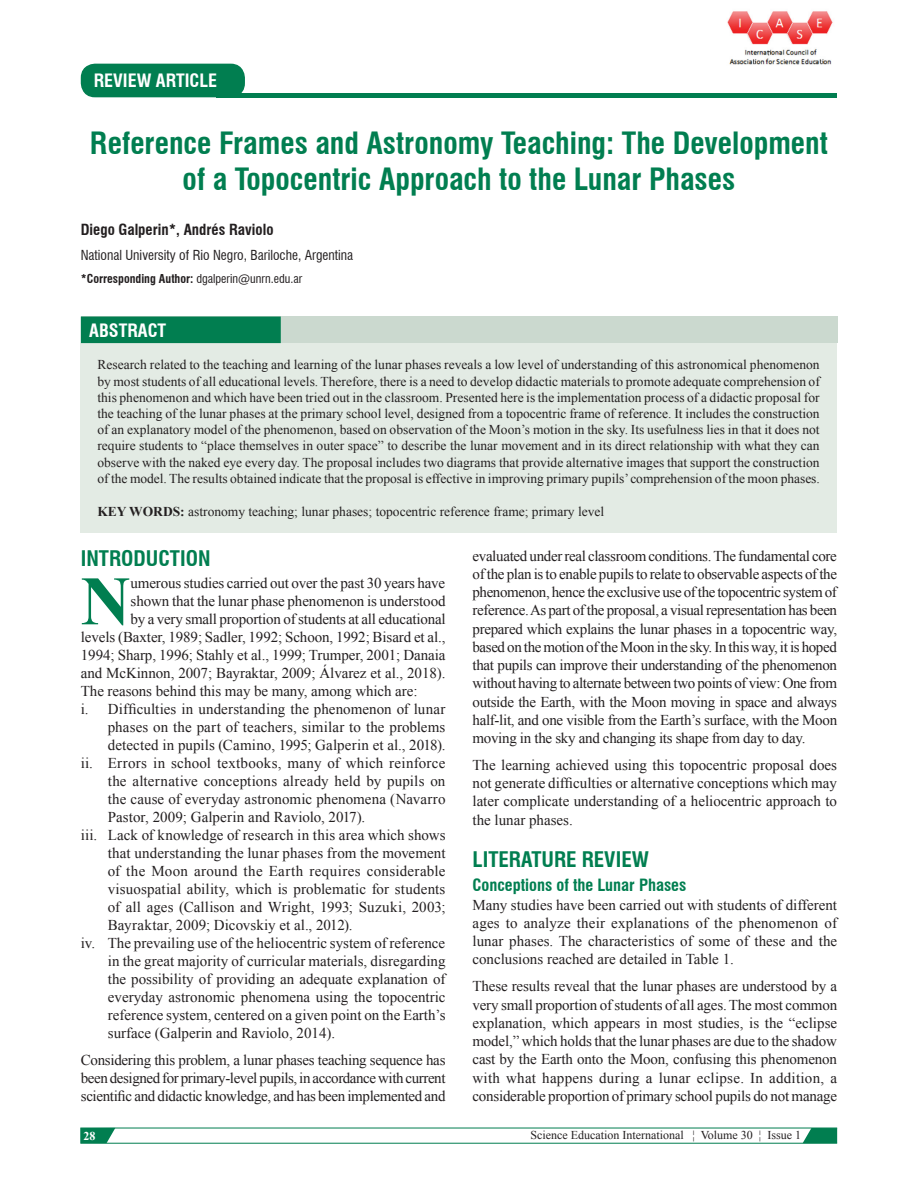
<style>
.page{position:relative;width:918px;height:1188px;background:#fff}
.page>*{position:absolute;margin:0;border:0;box-sizing:border-box;transform-origin:0 0}
.Dorp_caps{font:700 69.3px "Times New Roman";color:#017e50}
.AT{font:700 condensed 30px/36px "Swiss 721 BT";color:#017e50;text-align:center}
.t1{font:700 condensed 21px "Swiss 721 BT";color:#017e50}
.AH{font:700 condensed 18px "Swiss 721 BT";color:#fff}
.ABSH{font:700 condensed 18px "Swiss 721 BT";color:#fff}
.t2{font:700 condensed 16.5px "Swiss 721 BT";color:#017e50}
.TX{font:15px/18.3px "Times New Roman";letter-spacing:-.015em;color:#231f20;text-align:justify}
.L{font:15px/18px "Times New Roman";letter-spacing:.005em;color:#231f20;text-align:justify}
.Dorp_caps-2{font:15px "Times New Roman";letter-spacing:-.005em;color:#231f20}
.LL{font:15px/18px "Times New Roman";color:#231f20;text-align:justify}
.AU{font:700 condensed 15px "Swiss 721 BT";color:#231f20}
.ABS{font:13.5px/16.2px "Times New Roman";color:#231f20;text-align:justify}
.KWD{font:13.5px "Times New Roman";color:#231f20}
.AFF{font:condensed 13.5px "Swiss 721 BT";color:#231f20}
.t3{font:12px "Times New Roman";color:#231f20}
.ADD{font:700 condensed 12px "Swiss 721 BT";color:#231f20}
.t4{font:700 12px "Times New Roman";color:#fff}
.s1{font-weight:400}
.s2{font-weight:700}
</style>
<div class="page">
<svg style="left:80px;top:1128px;width:758px;height:16px"></svg>
<hr style="left:216px;top:93px;width:621px;height:4px;background:#017e50">
<div style="left:80px;top:343px;width:757px;height:190px;background:#e3ebe4"></div>
<img style="left:727px;top:11px;width:106px;height:54px">
<div style="left:82px;top:64px;width:162px;height:33px;background:#017e50;border-radius:13px"></div>
<div style="left:81px;top:64px;width:164px;height:33px;border:2px solid #017e50;border-radius:13px"></div>
<div style="left:81px;top:317px;width:756px;height:26px;background:#cbd9cf"></div>
<div style="left:81px;top:317px;width:200px;height:26px;background:#017e50"></div>
<p class="AH" style="left:94px;top:70px;width:125px">REVIEW ARTICLE</p>
<p class="AT" style="left:90px;top:125px;width:739px">Reference Frames and Astronomy Teaching: The Development of a Topocentric Approach to the Lunar Phases</p>
<p class="AU" style="left:81px;top:220px;width:194px">Diego Galperin*, Andrés Raviolo</p>
<p class="AFF" style="left:81px;top:247px;width:274px">National University of Rio Negro, Bariloche, Argentina</p>
<p class="ADD" style="left:81px;top:271px;width:223px">*Corresponding Author: <span class="s1">dgalperin@unrn.edu.ar</span></p>
<p class="ABSH" style="left:89px;top:319px;width:78px">ABSTRACT</p>
<p class="ABS" style="left:97px;top:356px;width:724px">Research related to the teaching and learning of the lunar phases reveals a low level of understanding of this astronomical phenomenon by most students of all educational levels. Therefore, there is a need to develop didactic materials to promote adequate comprehension of this phenomenon and which have been tried out in the classroom. Presented here is the implementation process of a didactic proposal for the teaching of the lunar phases at the primary school level, designed from a topocentric frame of reference. It includes the construction of an explanatory model of the phenomenon, based on observation of the Moon’s motion in the sky. Its usefulness lies in that it does not require students to “place themselves in outer space” to describe the lunar movement and in its direct relationship with what they can observe with the naked eye every day. The proposal includes two diagrams that provide alternative images that support the construction of the model. The results obtained indicate that the proposal is effective in improving primary pupils’ comprehension of the moon phases.</p>
<p class="KWD" style="left:97px;top:502px;width:508px"><span class="s2">KEY WORDS:</span> astronomy teaching; lunar phases; topocentric reference frame; primary level</p>
<h1 class="t1" style="left:81px;top:546px;width:131px">INTRODUCTION</h1>
<p class="Dorp_caps" style="left:81px;top:551px;width:52px">N</p>
<p class="Dorp_caps-2" style="left:131px;top:573px;width:316px">umerous studies carried out over the past 30 years have</p>
<p class="Dorp_caps-2" style="left:131px;top:591px;width:317px">shown that the lunar phase phenomenon is understood</p>
<p class="Dorp_caps-2" style="left:131px;top:609px;width:317px">by a very small proportion of students at all educational</p>
<p class="Dorp_caps-2" style="left:81px;top:627px;width:366px">levels (Baxter, 1989; Sadler, 1992; Schoon, 1992; Bisard et al.,</p>
<p class="Dorp_caps-2" style="left:81px;top:645px;width:366px">1994; Sharp, 1996; Stahly et al., 1999; Trumper, 2001; Danaia</p>
<p class="Dorp_caps-2" style="left:81px;top:663px;width:366px">and McKinnon, 2007; Bayraktar, 2009; Álvarez et al., 2018).</p>
<p class="Dorp_caps-2" style="left:81px;top:681px;width:338px">The reasons behind this may be many, among which are:</p>
<p class="L" style="left:108px;top:700px;width:339px;text-indent:-27px">i. Difficulties in understanding the phenomenon of lunar phases on the part of teachers, similar to the problems detected in pupils (Camino, 1995; Galperin et al., 2018).</p>
<p class="L" style="left:108px;top:754px;width:339px;text-indent:-27px">ii. Errors in school textbooks, many of which reinforce the alternative conceptions already held by pupils on the cause of everyday astronomic phenomena (Navarro Pastor, 2009; Galperin and Raviolo, 2017).</p>
<p class="L" style="left:108px;top:826px;width:339px;text-indent:-27px">iii. Lack of knowledge of research in this area which shows that understanding the lunar phases from the movement of the Moon around the Earth requires considerable visuospatial ability, which is problematic for students of all ages (Callison and Wright, 1993; Suzuki, 2003; Bayraktar, 2009; Dicovskiy et al., 2012).</p>
<p class="LL" style="left:108px;top:934px;width:339px;text-indent:-27px">iv. The prevailing use of the heliocentric system of reference in the great majority of curricular materials, disregarding the possibility of providing an adequate explanation of everyday astronomic phenomena using the topocentric reference system, centered on a given point on the Earth’s surface (Galperin and Raviolo, 2014).</p>
<p class="TX" style="left:81px;top:1050px;width:366px">Considering this problem, a lunar phases teaching sequence has been designed for primary-level pupils, in accordance with current scientific and didactic knowledge, and has been implemented and</p>
<p class="TX" style="left:472px;top:546px;width:366px">evaluated under real classroom conditions. The fundamental core of the plan is to enable pupils to relate to observable aspects of the phenomenon, hence the exclusive use of the topocentric system of reference. As part of the proposal, a visual representation has been prepared which explains the lunar phases in a topocentric way, based on the motion of the Moon in the sky. In this way, it is hoped that pupils can improve their understanding of the phenomenon without having to alternate between two points of view: One from outside the Earth, with the Moon moving in space and always half-lit, and one visible from the Earth’s surface, with the Moon moving in the sky and changing its shape from day to day.</p>
<p class="TX" style="left:472px;top:755px;width:366px">The learning achieved using this topocentric proposal does not generate difficulties or alternative conceptions which may later complicate understanding of a heliocentric approach to the lunar phases.</p>
<h1 class="t1" style="left:472px;top:847px;width:178px">LITERATURE REVIEW</h1>
<h2 class="t2" style="left:472px;top:876px;width:215px">Conceptions of the Lunar Phases</h2>
<p class="TX" style="left:472px;top:895px;width:366px">Many studies have been carried out with students of different ages to analyze their explanations of the phenomenon of lunar phases. The characteristics of some of these and the conclusions reached are detailed in Table 1.</p>
<p class="TX" style="left:472px;top:977px;width:366px">These results reveal that the lunar phases are understood by a very small proportion of students of all ages. The most common explanation, which appears in most studies, is the “eclipse model,” which holds that the lunar phases are due to the shadow cast by the Earth onto the Moon, confusing this phenomenon with what happens during a lunar eclipse. In addition, a considerable proportion of primary school pupils do not manage</p>
<p class="t4" style="left:84px;top:1127px;width:13px">28</p>
<p class="t3" style="left:530px;top:1127px;width:272px">Science Education International ¦ Volume 30 ¦ Issue 1</p>
</div>
